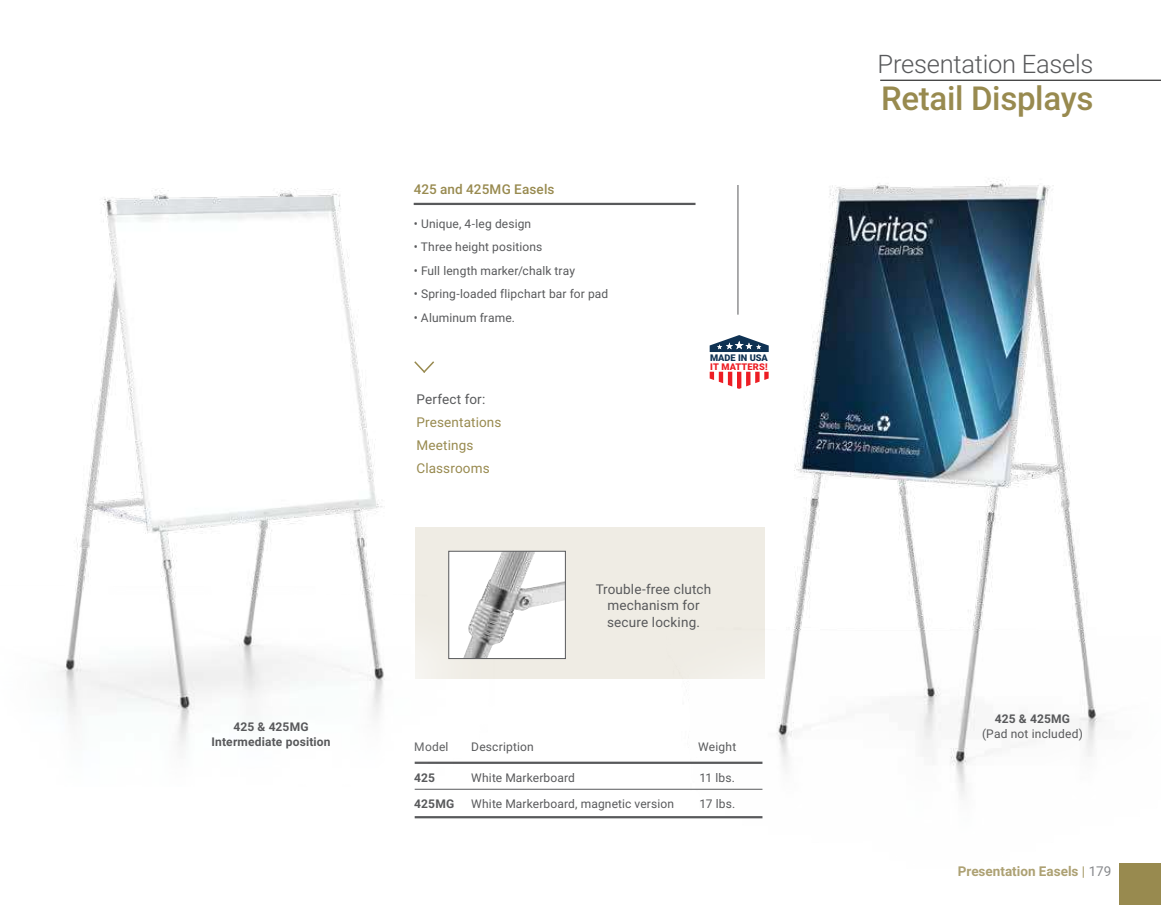
<style>
.page{position:relative;width:1161px;height:905px;background:#fff}
.page>*{position:absolute;margin:0;border:0;box-sizing:border-box;transform-origin:0 0}
.t1{font:500 33px "Roboto";letter-spacing:-.01em;color:#988a4f}
.t2{font:300 25.5px "Roboto";letter-spacing:-.01em;color:#58595b}
.t3{font:13.5px/16.2px "Roboto";letter-spacing:.01em;color:#58595b;text-align:center}
.t4{font:13.5px/23px "Roboto";letter-spacing:.01em;color:#988a4f}
.t5{font:700 13.5px "Roboto";color:#ada173}
.t6{font:500 13.5px "Roboto";letter-spacing:.01em;color:#988a4f}
.t7{font:12px "Roboto";letter-spacing:.01em;color:#58595b}
.t8{font:700 12px/15px "Roboto";letter-spacing:.015em;color:#58595b;text-align:center}
.t9{font:900 9.3px "Roboto";letter-spacing:.02em;color:#ed1d24}
.t10{font:900 9.3px "Roboto";letter-spacing:.005em;color:#0f3253}
.s1{font-weight:400;color:#87898c}
</style>
<div class="page">
<div style="left:415px;top:527px;width:350px;height:152px;background:#efece4"></div>
<img style="left:666px;top:178px;width:435px;height:641px">
<hr style="left:415px;top:761px;width:347px;height:2px;background:#58595b">
<hr style="left:415px;top:788px;width:347px;height:1px;background:#58595b">
<hr style="left:415px;top:816px;width:347px;height:2px;background:#58595b">
<div style="left:1119px;top:863px;width:42px;height:41px;background:#988a4f"></div>
<hr style="left:880px;top:80px;width:281px;height:1px;background:#000">
<img style="left:59px;top:188px;width:436px;height:576px">
<div style="left:449px;top:551px;width:116px;height:107px;background:#fff"></div>
<img style="left:464px;top:553px;width:100px;height:104px">
<div style="left:448px;top:551px;width:118px;height:108px;border:1px solid #58595b"></div>
<hr style="left:414px;top:203px;width:282px;height:2px;background:#58595b">
<hr style="left:738px;top:185px;width:1px;height:129px;background:#58595b">
<svg style="left:710px;top:371px;width:59px;height:18px"></svg>
<svg style="left:710px;top:335px;width:59px;height:17px"></svg>
<svg style="left:413px;top:359px;width:23px;height:15px"></svg>
<p class="t8" style="left:211px;top:720px;width:121px">425 &amp; 425MG<br>Intermediate position</p>
<p class="t6" style="left:414px;top:184px;width:142px">425 and 425MG Easels</p>
<p class="t7" style="left:414px;top:219px;width:119px">• Unique, 4-leg design</p>
<p class="t7" style="left:414px;top:242px;width:130px">• Three height positions</p>
<p class="t7" style="left:414px;top:266px;width:163px">• Full length marker/chalk tray</p>
<p class="t7" style="left:414px;top:289px;width:196px">• Spring-loaded flipchart bar for pad</p>
<p class="t7" style="left:414px;top:313px;width:103px">• Aluminum frame.</p>
<p class="t3" style="left:417px;top:391px;width:70px">Perfect for:</p>
<p class="t4" style="left:417px;top:410px;width:86px">Presentations<br>Meetings<br>Classrooms</p>
<p class="t10" style="left:710px;top:352px;width:59px">MADE IN USA</p>
<p class="t9" style="left:710px;top:361px;width:59px">IT MATTERS!</p>
<p class="t3" style="left:596px;top:582px;width:117px">Trouble-free clutch mechanism for secure locking.</p>
<p class="t7" style="left:414px;top:741px;width:36px">Model</p>
<p class="t7" style="left:471px;top:741px;width:64px">Description</p>
<p class="t7" style="left:698px;top:741px;width:39px">Weight</p>
<p class="t8" style="left:414px;top:770px;width:22px">425</p>
<p class="t7" style="left:471px;top:772px;width:105px">White Markerboard</p>
<p class="t7" style="left:700px;top:772px;width:37px">11 lbs.</p>
<p class="t8" style="left:414px;top:797px;width:42px">425MG</p>
<p class="t7" style="left:471px;top:799px;width:204px">White Markerboard, magnetic version</p>
<p class="t7" style="left:699px;top:799px;width:37px">17 lbs.</p>
<h2 class="t2" style="left:878px;top:49px;width:217px">Presentation Easels</h2>
<h1 class="t1" style="left:881px;top:85px;width:214px">Retail Displays</h1>
<p class="t8" style="left:995px;top:712px;width:77px">425 &amp; 425MG</p>
<p class="t7" style="left:982px;top:725px;width:102px">(Pad not included)</p>
<p class="t5" style="left:958px;top:865px;width:155px">Presentation Easels | <span class="s1">179</span></p>
</div>
